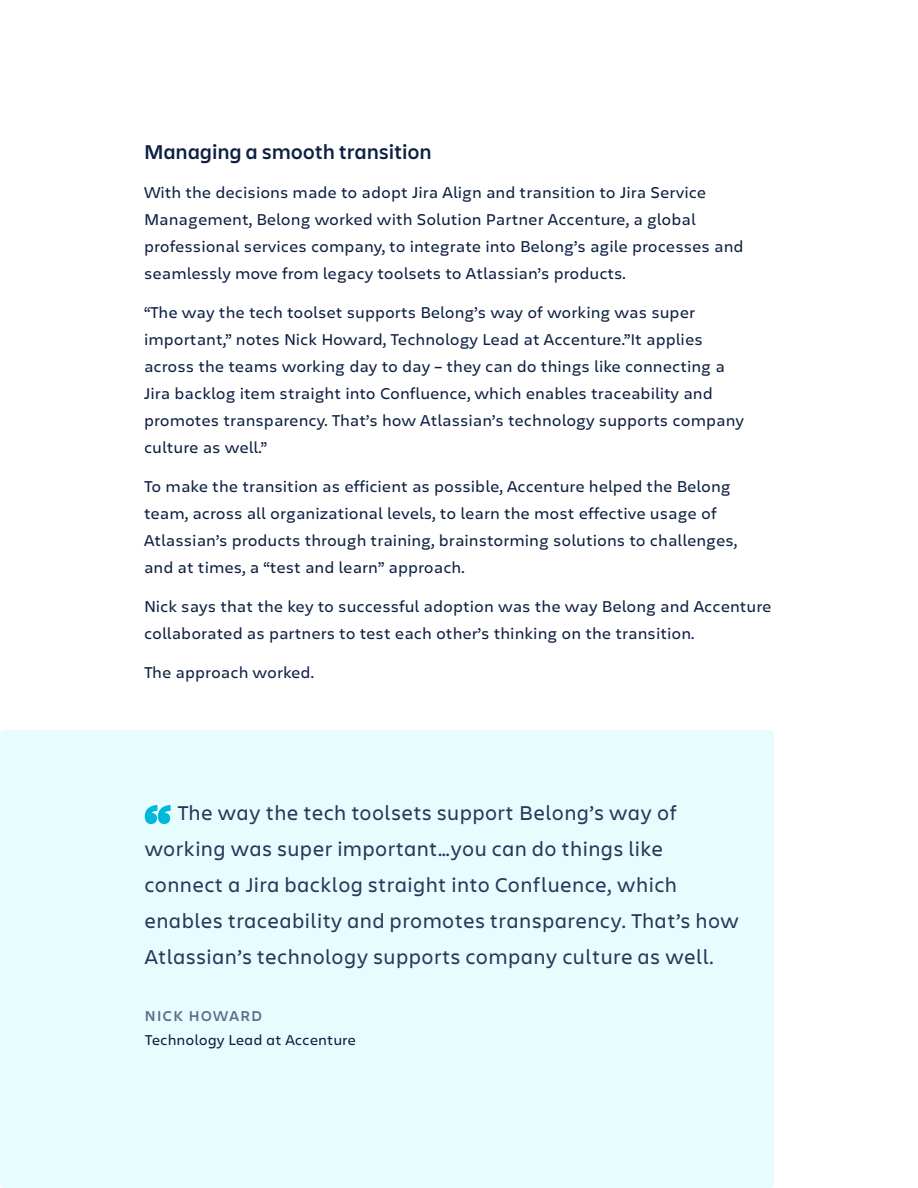
<style>
.page{position:relative;width:918px;height:1188px;background:#fff}
.page>*{position:absolute;margin:0;border:0;box-sizing:border-box;transform-origin:0 0}
.t1{font:21px/36px "Charlie Display";letter-spacing:.05em;color:#253858}
.t2{font:600 21px "Charlie Display";letter-spacing:.025em;color:#0c1f41}
.t3{font:16.5px/27px "Charlie Text";color:#0c1f41}
.t4{font:15px "Charlie Text";color:#0c1f41}
.t5{font:600 15px "Charlie Display";letter-spacing:.1em;color:#5e6c84}
</style>
<div class="page">
<div style="left:0;top:730px;width:774px;height:458px;background:#e6fcff;border-radius:4px"></div>
<svg style="left:145px;top:805px;width:26px;height:19px"></svg>
<p class="t2" style="left:144px;top:137px;width:289px">Managing a smooth transition</p>
<p class="t3" style="left:144px;top:178px;width:601px">With the decisions made to adopt Jira Align and transition to Jira Service Management, Belong worked with Solution Partner Accenture, a global professional services company, to integrate into Belong’s agile processes and seamlessly move from legacy toolsets to Atlassian’s products.</p>
<p class="t3" style="left:144px;top:298px;width:602px">“The way the tech toolset supports Belong’s way of working was super important,” notes Nick Howard, Technology Lead at Accenture.”It applies across the teams working day to day – they can do things like connecting a Jira backlog item straight into Confluence, which enables traceability and promotes transparency. That’s how Atlassian’s technology supports company culture as well.”</p>
<p class="t3" style="left:144px;top:472px;width:595px">To make the transition as efficient as possible, Accenture helped the Belong team, across all organizational levels, to learn the most effective usage of Atlassian’s products through training, brainstorming solutions to challenges, and at times, a “test and learn” approach.</p>
<p class="t3" style="left:144px;top:592px;width:629px">Nick says that the key to successful adoption was the way Belong and Accenture collaborated as partners to test each other’s thinking on the transition.</p>
<p class="t3" style="left:144px;top:658px;width:171px">The approach worked.</p>
<p class="t1" style="left:145px;top:794px;width:595px;text-indent:33px">The way the tech toolsets support Belong’s way of working was super important…you can do things like connect a Jira backlog straight into Confluence, which enables traceability and promotes transparency. That’s how Atlassian’s technology supports company culture as well.</p>
<p class="t5" style="left:145px;top:1005px;width:119px">NICK HOWARD</p>
<p class="t4" style="left:145px;top:1029px;width:213px">Technology Lead at Accenture</p>
</div>
